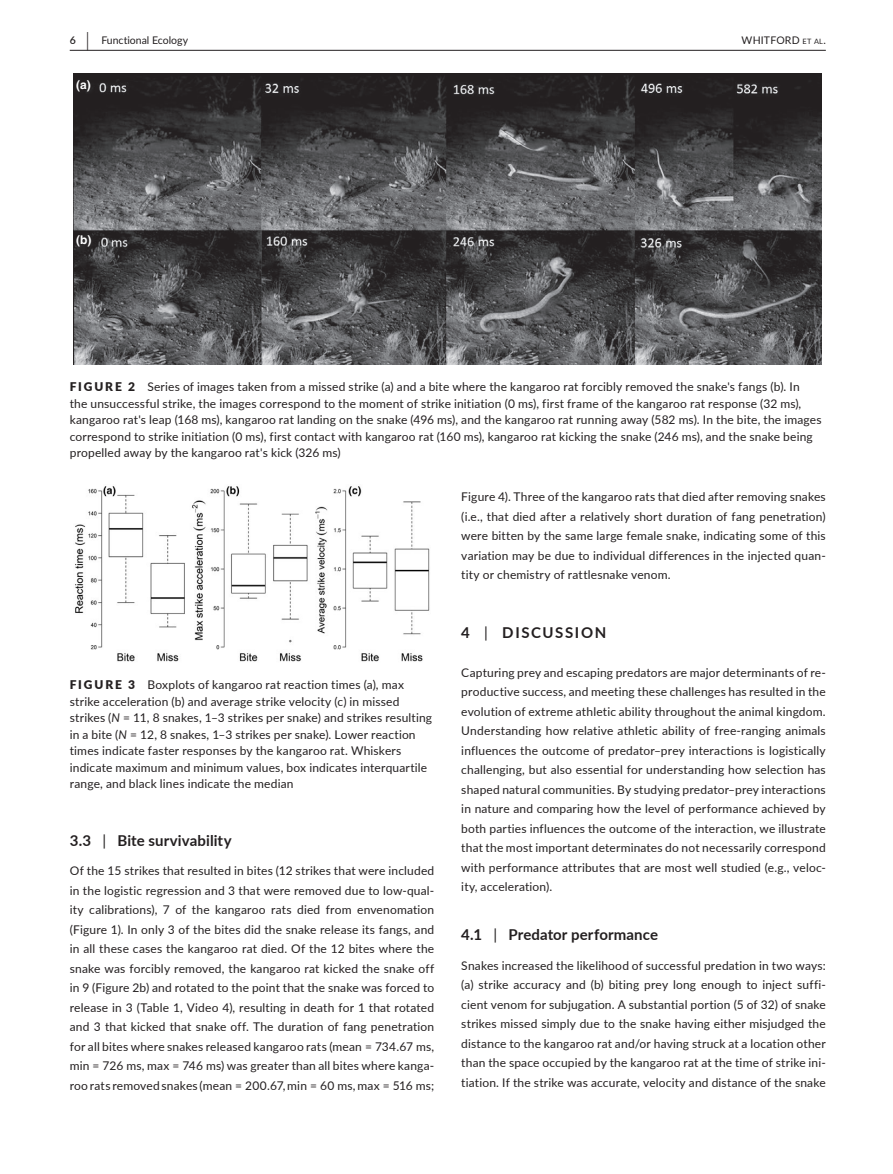
<style>
.page{position:relative;width:893px;height:1174px;background:#fff}
.page>*{position:absolute;margin:0;border:0;box-sizing:border-box;transform-origin:0 0}
.t1{font:700 15px "Lato";letter-spacing:.01em;color:#231f20}
.t2{font:700 15px "Lato";letter-spacing:.11em;color:#231f20}
.t3{font:12px/19.5px "Lato";letter-spacing:.015em;color:#231f20;text-align:justify}
.t4{font:700 12px "Helvetica";color:#fff}
.t5{font:10.5px "Lato";color:#231f20}
.t6{font:10.5px "Lato";letter-spacing:.02em;color:#231f20}
.t7{font:600 10.5px "Lato";color:#231f20}
.s1{font-size:19.5px}
.s2{font-size:7.35px}
.s3{font-weight:900}
.s4{font-style:italic}
.s5{font-weight:400}
</style>
<div class="page">
<hr style="left:70px;top:50px;width:756px;height:1px;background:#231f20">
<img style="left:74px;top:73px;width:748px;height:291px">
<img style="left:75px;top:486px;width:355px;height:176px">
<p class="t7" style="left:70px;top:33px;width:21px">6 <span class="s1">|</span></p>
<p class="t5" style="left:101px;top:33px;width:88px">Functional Ecology</p>
<p class="t6" style="left:742px;top:33px;width:86px">WHITFORD <span class="s2">et al</span>.</p>
<p class="t4" style="left:76px;top:78px;width:16px">(a)</p>
<p class="t4" style="left:76px;top:233px;width:17px">(b)</p>
<p class="t3" style="left:70px;top:378px;width:753px;line-height:16.5px;text-align:left"><span class="s3">FIGURE 2</span> Series of images taken from a missed strike (a) and a bite where the kangaroo rat forcibly removed the snake's fangs (b). In<br>the unsuccessful strike, the images correspond to the moment of strike initiation (0 ms), first frame of the kangaroo rat response (32 ms), kangaroo rat's leap (168 ms), kangaroo rat landing on the snake (496 ms), and the kangaroo rat running away (582 ms). In the bite, the images correspond to strike initiation (0 ms), first contact with kangaroo rat (160 ms), kangaroo rat kicking the snake (246 ms), and the snake being propelled away by the kangaroo rat's kick (326 ms)</p>
<p class="t3" style="left:70px;top:676px;width:364px;line-height:16.5px;text-align:left"><span class="s3">FIGURE 3</span> Boxplots of kangaroo rat reaction times (a), max strike acceleration (b) and average strike velocity (c) in missed strikes (<span class="s4">N</span> = 11, 8 snakes, 1–3 strikes per snake) and strikes resulting in a bite (<span class="s4">N</span> = 12, 8 snakes, 1–3 strikes per snake). Lower reaction times indicate faster responses by the kangaroo rat. Whiskers indicate maximum and minimum values, box indicates interquartile range, and black lines indicate the median</p>
<p class="t1" style="left:70px;top:829px;width:163px">3.3 <span class="s5">|</span> Bite survivability</p>
<p class="t3" style="left:70px;top:860px;width:366px">Of the 15 strikes that resulted in bites (12 strikes that were included in the logistic regression and 3 that were removed due to low‐qual&shy;ity calibrations), 7 of the kangaroo rats died from envenomation (Figure 1). In only 3 of the bites did the snake release its fangs, and in all these cases the kangaroo rat died. Of the 12 bites where the snake was forcibly removed, the kangaroo rat kicked the snake off in 9 (Figure 2b) and rotated to the point that the snake was forced to release in 3 (Table 1, Video 4), resulting in death for 1 that rotated and 3 that kicked that snake off. The duration of fang penetration for all bites where snakes released kangaroo rats (mean = 734.67 ms, min = 726 ms, max = 746 ms) was greater than all bites where kanga&shy;roo rats removed snakes (mean = 200.67, min = 60 ms, max = 516 ms;</p>
<p class="t3" style="left:461px;top:487px;width:366px">Figure 4). Three of the kangaroo rats that died after removing snakes (i.e., that died after a relatively short duration of fang penetration) were bitten by the same large female snake, indicating some of this variation may be due to individual differences in the injected quan&shy;tity or chemistry of rattlesnake venom.</p>
<p class="t2" style="left:461px;top:621px;width:147px">4 <span class="s5">|</span> DISCUSSION</p>
<p class="t3" style="left:461px;top:662px;width:366px">Capturing prey and escaping predators are major determinants of re&shy;productive success, and meeting these challenges has resulted in the evolution of extreme athletic ability throughout the animal kingdom.<br>Understanding how relative athletic ability of free‐ranging animals influences the outcome of predator–prey interactions is logistically challenging, but also essential for understanding how selection has shaped natural communities. By studying predator–prey interactions in nature and comparing how the level of performance achieved by both parties influences the outcome of the interaction, we illustrate that the most important determinates do not necessarily correspond with performance attributes that are most well studied (e.g., veloc&shy;ity, acceleration).</p>
<p class="t1" style="left:461px;top:923px;width:198px">4.1 <span class="s5">|</span> Predator performance</p>
<p class="t3" style="left:461px;top:955px;width:366px">Snakes increased the likelihood of successful predation in two ways: (a) strike accuracy and (b) biting prey long enough to inject suffi&shy;cient venom for subjugation. A substantial portion (5 of 32) of snake strikes missed simply due to the snake having either misjudged the distance to the kangaroo rat and/or having struck at a location other than the space occupied by the kangaroo rat at the time of strike ini&shy;tiation. If the strike was accurate, velocity and distance of the snake</p>
</div>
